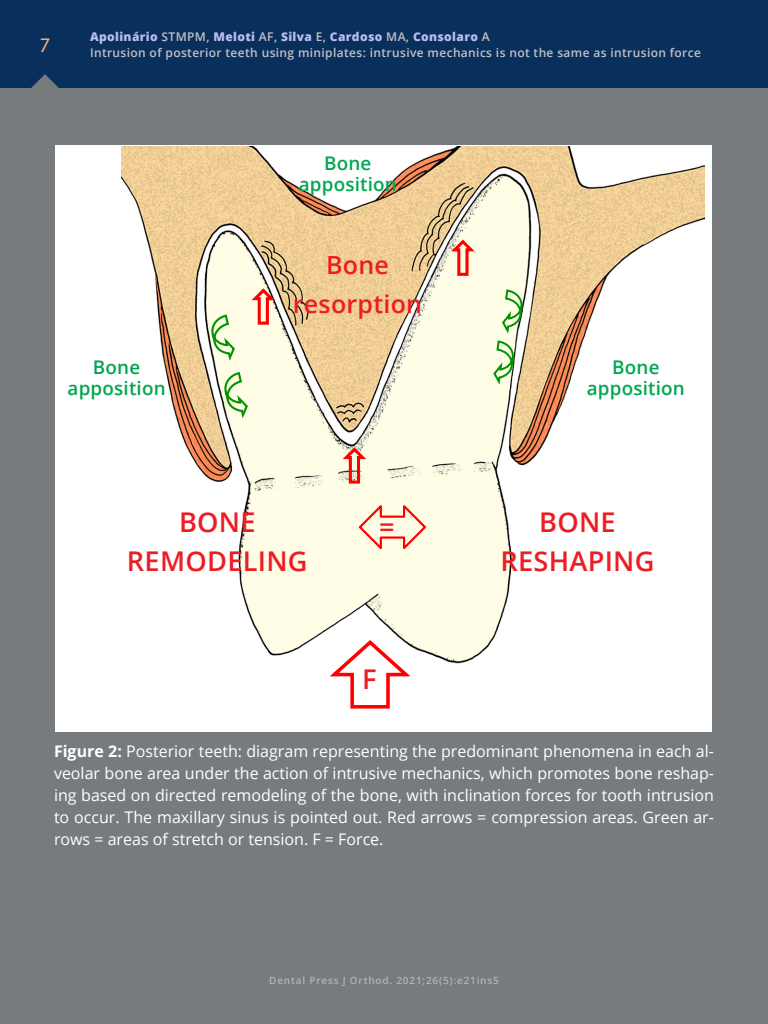
<style>
.page{position:relative;width:768px;height:1024px;background:#fff}
.page>*{position:absolute;margin:0;border:0;box-sizing:border-box;transform-origin:0 0}
.t1{font:600 27.2px/38.7px "Open Sans";letter-spacing:.01em;color:#ed1d24;text-align:center}
.t2{font:600 25px/38.7px "Open Sans";letter-spacing:.01em;color:#ed1d24;text-align:center}
.t3{font:600 18.8px/20.9px "Open Sans";letter-spacing:.01em;color:#00a651;text-align:center}
.t4{font:500 18px "Semplicita Pro";color:#ffae6f}
.t5{font:16px/22px "Open Sans";color:#fff;text-align:justify}
.t6{font:600 12px/16px "Open Sans";letter-spacing:.03em;color:#c1c1c3}
.t7{font:600 10px "Open Sans";letter-spacing:.08em;color:#b3b3b3}
.s1{font-weight:800;color:#b9beef}
.s2{font-weight:700}
</style>
<div class="page">
<div style="left:0;top:75px;width:768px;height:949px;background:#787b7e"></div>
<div style="left:0;top:0;width:768px;height:88px;background:#092f5c"></div>
<svg style="left:31px;top:74px;width:28px;height:14px"></svg>
<div style="left:55px;top:145px;width:656px;height:587px;background:#fff"></div>
<img style="left:121px;top:146px;width:584px;height:518px">
<svg style="left:359px;top:505px;width:67px;height:44px;background:#ffd6c3"></svg>
<svg style="left:329px;top:640px;width:82px;height:68px"></svg>
<svg style="left:251px;top:288px;width:24px;height:37px"></svg>
<svg style="left:451px;top:239px;width:24px;height:37px"></svg>
<svg style="left:342px;top:447px;width:24px;height:36px"></svg>
<svg style="left:502px;top:289px;width:20px;height:45px"></svg>
<svg style="left:493px;top:340px;width:21px;height:45px"></svg>
<svg style="left:211px;top:314px;width:24px;height:47px"></svg>
<svg style="left:224px;top:372px;width:24px;height:46px"></svg>
<p class="t4" style="left:40px;top:33px;width:11px">7</p>
<p class="t6" style="left:90px;top:29px;width:613px"><span class="s1">Apolinário</span> STMPM, <span class="s1">Meloti</span> AF, <span class="s1">Silva</span> E, <span class="s1">Cardoso</span> MA, <span class="s1">Consolaro</span> A<br>Intrusion of posterior teeth using miniplates: intrusive mechanics is not the same as intrusion force</p>
<p class="t3" style="left:299px;top:152px;width:100px">Bone apposition</p>
<p class="t3" style="left:68px;top:356px;width:100px">Bone apposition</p>
<h2 class="t2" style="left:293px;top:246px;width:131px">Bone resorption</h2>
<h1 class="t1" style="left:127px;top:503px;width:182px">BONE<br>REMODELING</h1>
<h1 class="t1" style="left:379px;top:507px;width:17px">=</h1>
<h1 class="t1" style="left:362px;top:660px;width:16px">F</h1>
<p class="t3" style="left:587px;top:356px;width:100px">Bone apposition</p>
<h1 class="t1" style="left:500px;top:503px;width:156px">BONE<br>RESHAPING</h1>
<p class="t5" style="left:54px;top:740px;width:662px"><span class="s2">Figure 2:</span> Posterior teeth: diagram representing the predominant phenomena in each al&shy;veolar bone area under the action of intrusive mechanics, which promotes bone reshap&shy;ing based on directed remodeling of the bone, with inclination forces for tooth intrusion to occur. The maxillary sinus is pointed out. Red arrows = compression areas. Green ar&shy;rows = areas of stretch or tension. F = Force.</p>
<p class="t7" style="left:269px;top:974px;width:231px">Dental Press J Orthod. 2021;26(5):e21ins5</p>
</div>
